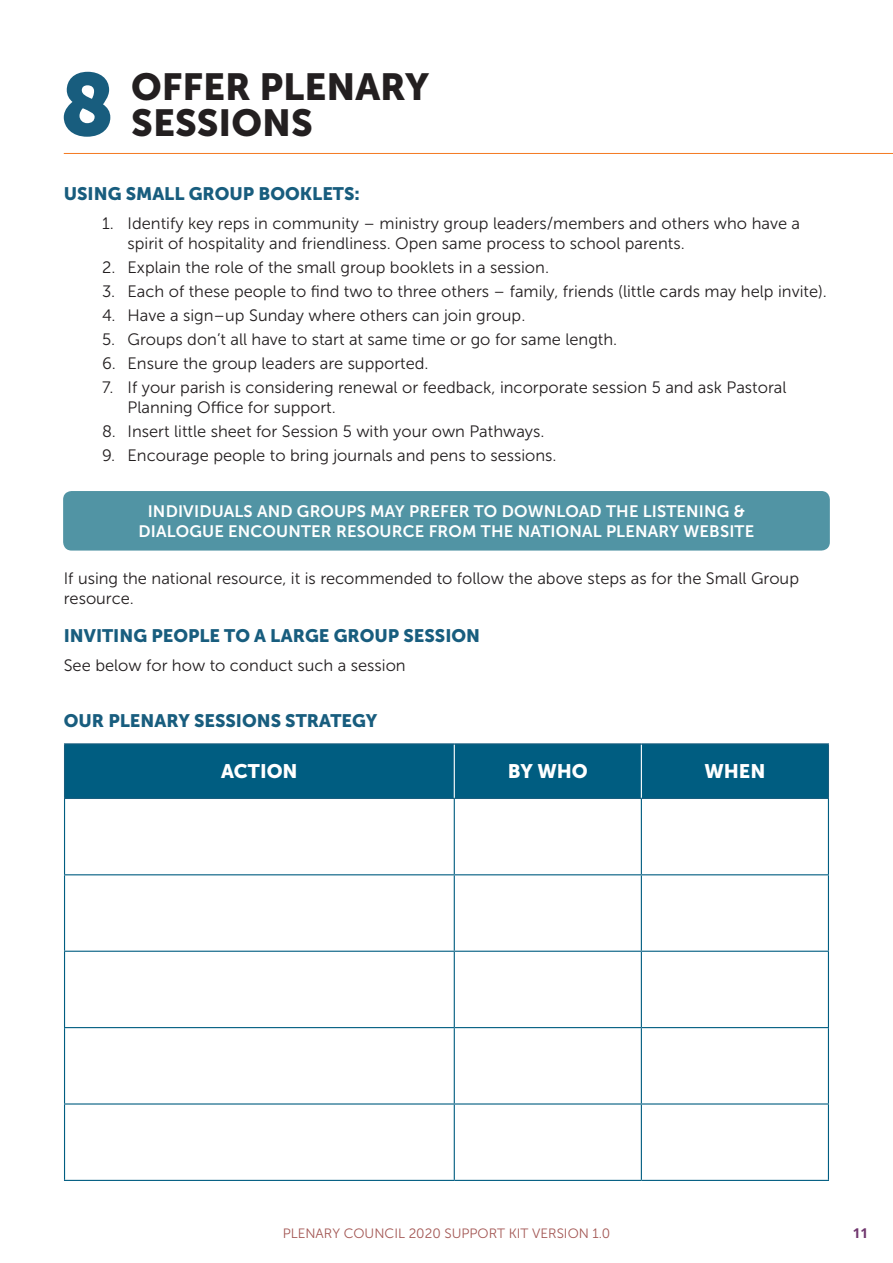
<style>
.page{position:relative;width:893px;height:1263px;background:#fff}
.page>*{position:absolute;margin:0;border:0;box-sizing:border-box;transform-origin:0 0}
.t1{font:87.9px "Museo Sans 900";color:#185d7e}
.t2{font:37.5px/36px "Museo Sans 900";color:#231f20}
.t3{font:19.5px "Museo Sans 900";color:#fff}
.t4{font:18px "Museo Sans 900";color:#185d7e}
.t5{font:16.5px/19.8px "Museo Sans 300";color:#231f20}
.t6{font:16.5px/19.8px "Museo Sans 700";letter-spacing:.01em;color:#fff;text-align:center}
.t7{font:13.5px "Museo Sans 300";color:#a35754}
.t8{font:700 13.5px "Open Sans";color:#70366e}
</style>
<div class="page">
<hr style="left:64px;top:153px;width:829px;height:1px;background:#f47921">
<div style="left:63px;top:491px;width:767px;height:60px;background:#5194a4;border-radius:9px"></div>
<div style="left:65px;top:744px;width:763px;height:54px;background:#005d81"></div>
<hr style="left:64px;top:799px;width:1px;height:75px;background:#005d81">
<hr style="left:454px;top:799px;width:1px;height:75px;background:#005d81">
<hr style="left:641px;top:799px;width:1px;height:75px;background:#005d81">
<hr style="left:828px;top:799px;width:1px;height:75px;background:#005d81">
<hr style="left:64px;top:874px;width:390px;height:1px;background:#005d81">
<hr style="left:64px;top:875px;width:1px;height:76px;background:#005d81">
<hr style="left:454px;top:874px;width:187px;height:1px;background:#005d81">
<hr style="left:454px;top:875px;width:1px;height:76px;background:#005d81">
<hr style="left:641px;top:874px;width:188px;height:1px;background:#005d81">
<hr style="left:641px;top:875px;width:1px;height:76px;background:#005d81">
<hr style="left:828px;top:875px;width:1px;height:76px;background:#005d81">
<hr style="left:64px;top:951px;width:390px;height:1px;background:#005d81">
<hr style="left:64px;top:952px;width:1px;height:75px;background:#005d81">
<hr style="left:454px;top:951px;width:187px;height:1px;background:#005d81">
<hr style="left:454px;top:952px;width:1px;height:75px;background:#005d81">
<hr style="left:641px;top:951px;width:188px;height:1px;background:#005d81">
<hr style="left:641px;top:952px;width:1px;height:75px;background:#005d81">
<hr style="left:828px;top:952px;width:1px;height:75px;background:#005d81">
<hr style="left:64px;top:1027px;width:390px;height:1px;background:#005d81">
<hr style="left:64px;top:1028px;width:1px;height:75px;background:#005d81">
<hr style="left:454px;top:1027px;width:187px;height:1px;background:#005d81">
<hr style="left:454px;top:1028px;width:1px;height:75px;background:#005d81">
<hr style="left:641px;top:1027px;width:188px;height:1px;background:#005d81">
<hr style="left:641px;top:1028px;width:1px;height:75px;background:#005d81">
<hr style="left:828px;top:1028px;width:1px;height:75px;background:#005d81">
<hr style="left:64px;top:1103px;width:390px;height:1px;background:#005d81">
<hr style="left:64px;top:1104px;width:1px;height:76px;background:#005d81">
<hr style="left:454px;top:1103px;width:187px;height:1px;background:#005d81">
<hr style="left:454px;top:1104px;width:1px;height:76px;background:#005d81">
<hr style="left:641px;top:1103px;width:188px;height:1px;background:#005d81">
<hr style="left:641px;top:1104px;width:1px;height:76px;background:#005d81">
<hr style="left:828px;top:1104px;width:1px;height:76px;background:#005d81">
<hr style="left:64px;top:1180px;width:390px;height:1px;background:#005d81">
<hr style="left:454px;top:1180px;width:187px;height:1px;background:#005d81">
<hr style="left:641px;top:1180px;width:188px;height:1px;background:#005d81">
<hr style="left:454px;top:744px;width:1px;height:54px;background:#fff">
<hr style="left:641px;top:744px;width:1px;height:54px;background:#fff">
<hr style="left:64px;top:743px;width:390px;height:1px;background:#185d7e">
<hr style="left:64px;top:744px;width:1px;height:54px;background:#185d7e">
<hr style="left:454px;top:743px;width:187px;height:1px;background:#185d7e">
<hr style="left:641px;top:743px;width:188px;height:1px;background:#185d7e">
<hr style="left:828px;top:744px;width:1px;height:54px;background:#185d7e">
<hr style="left:64px;top:798px;width:390px;height:1px;background:#185d7e">
<hr style="left:454px;top:798px;width:187px;height:1px;background:#185d7e">
<hr style="left:641px;top:798px;width:188px;height:1px;background:#185d7e">
<h1 class="t1" style="left:60px;top:55px;width:56px">8</h1>
<h2 class="t2" style="left:131px;top:68px;width:299px">OFFER PLENARY<br>SESSIONS</h2>
<p class="t4" style="left:64px;top:184px;width:298px">USING SMALL GROUP BOOKLETS:</p>
<p class="t5" style="left:128px;top:213px;width:674px;text-indent:-26px">1. Identify key reps in community – ministry group leaders/members and others who have a spirit of hospitality and friendliness. Open same process to school parents.</p>
<p class="t5" style="left:102px;top:257px;width:448px">2. Explain the role of the small group booklets in a session.</p>
<p class="t5" style="left:102px;top:281px;width:726px">3. Each of these people to find two to three others – family, friends (little cards may help invite).</p>
<p class="t5" style="left:102px;top:305px;width:425px">4. Have a sign–up Sunday where others can join group.</p>
<p class="t5" style="left:102px;top:329px;width:517px">5. Groups don’t all have to start at same time or go for same length.</p>
<p class="t5" style="left:102px;top:353px;width:328px">6. Ensure the group leaders are supported.</p>
<p class="t5" style="left:128px;top:377px;width:660px;text-indent:-26px">7. If your parish is considering renewal or feedback, incorporate session 5 and ask Pastoral<br>Planning Office for support.</p>
<p class="t5" style="left:102px;top:421px;width:444px">8. Insert little sheet for Session 5 with your own Pathways.</p>
<p class="t5" style="left:102px;top:445px;width:456px">9. Encourage people to bring journals and pens to sessions.</p>
<p class="t6" style="left:139px;top:501px;width:617px">INDIVIDUALS AND GROUPS MAY PREFER TO DOWNLOAD THE LISTENING &amp;<br>DIALOGUE ENCOUNTER RESOURCE FROM THE NATIONAL PLENARY WEBSITE</p>
<p class="t5" style="left:64px;top:568px;width:737px">If using the national resource, it is recommended to follow the above steps as for the Small Group resource.</p>
<p class="t4" style="left:64px;top:626px;width:418px">INVITING PEOPLE TO A LARGE GROUP SESSION</p>
<p class="t5" style="left:64px;top:655px;width:343px">See below for how to conduct such a session</p>
<p class="t4" style="left:64px;top:710px;width:315px">OUR PLENARY SESSIONS STRATEGY</p>
<p class="t3" style="left:221px;top:760px;width:78px">ACTION</p>
<p class="t3" style="left:508px;top:760px;width:82px">BY WHO</p>
<p class="t3" style="left:704px;top:760px;width:63px">WHEN</p>
<p class="t7" style="left:283px;top:1226px;width:329px">PLENARY COUNCIL 2020 SUPPORT KIT VERSION 1.0</p>
<p class="t8" style="left:853px;top:1223px;width:17px">11</p>
</div>
